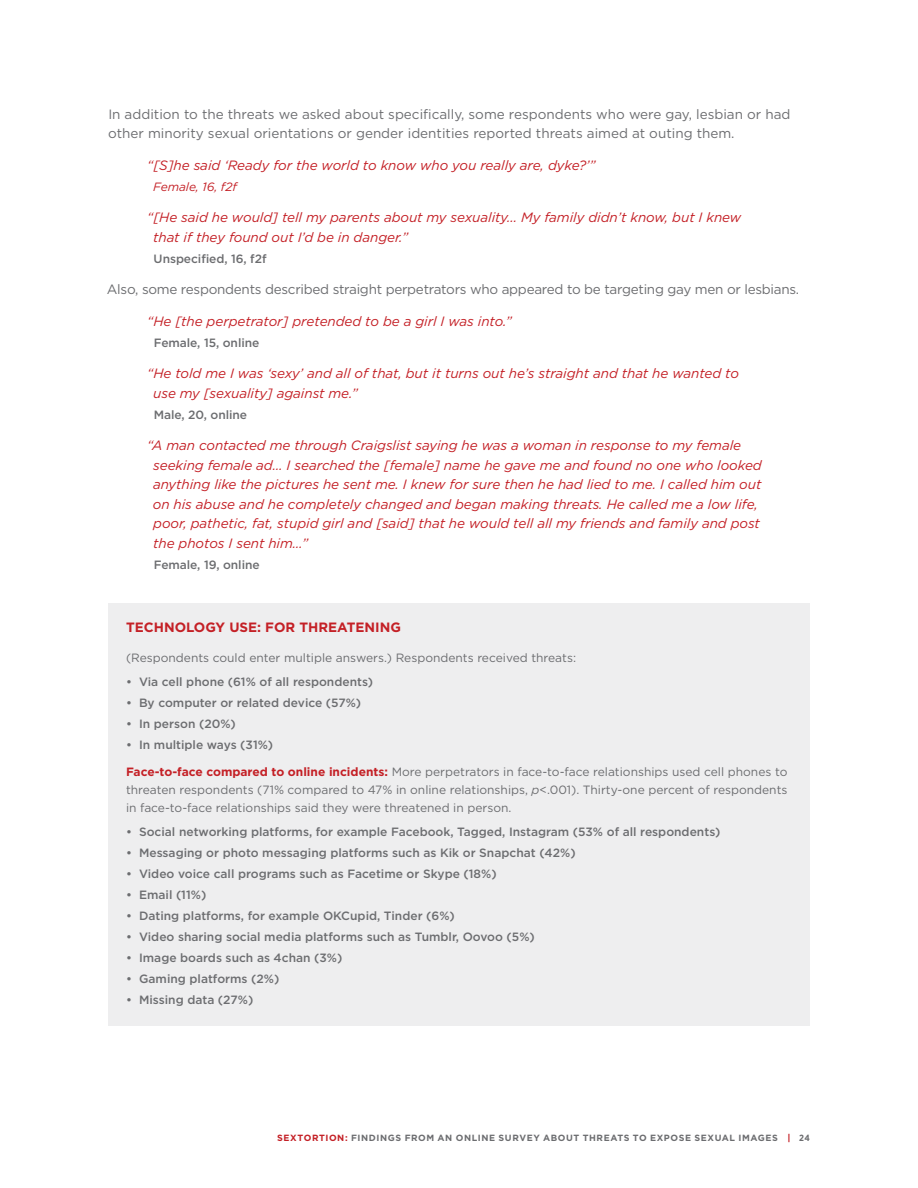
<style>
.page{position:relative;width:918px;height:1188px;background:#fff}
.page>*{position:absolute;margin:0;border:0;box-sizing:border-box;transform-origin:0 0}
.t1{font:italic 13.5px/19.5px "Gotham";letter-spacing:-.005em;color:#c42026}
.t2{font:13.5px/19.5px "Gotham";color:#6c6d70}
.t3{font:13.5px "Gotham";letter-spacing:-.02em;color:#6c6d70}
.t4{font:700 13.5px "Gotham";color:#c42026}
.t5{font:500 12px "Gotham";color:#6c6d70}
.t6{font:12px/18px "Gotham";color:#6c6d70;text-align:justify}
.t7{font:italic 12px "Gotham";letter-spacing:-.005em;color:#c42026}
.t8{font:700 9px "Gotham";letter-spacing:.065em;color:#6c6d70}
.s1{font-weight:700;color:#c42026}
.s2{font-style:italic}
.s3{color:#c42026}
.s4{font-family:"Gotham Narrow"}
</style>
<div class="page">
<div style="left:108px;top:603px;width:702px;height:423px;background:#eeeeef"></div>
<p class="t2" style="left:108px;top:104px;width:684px">In addition to the threats we asked about specifically, some respondents who were gay, lesbian or had other minority sexual orientations or gender identities reported threats aimed at outing them.</p>
<p class="t1" style="left:147px;top:155px;width:450px">“[S]he said ‘Ready for the world to know who you really are, dyke?’”</p>
<p class="t7" style="left:153px;top:179px;width:85px">Female, 16, f2f</p>
<p class="t1" style="left:153px;top:207px;width:590px;text-indent:-6px">“[He said he would] tell my parents about my sexuality... My family didn’t know, but I knew that if they found out I’d be in danger.”</p>
<p class="t5" style="left:154px;top:251px;width:114px">Unspecified, 16, f2f</p>
<p class="t3" style="left:107px;top:281px;width:694px">Also, some respondents described straight perpetrators who appeared to be targeting gay men or lesbians.</p>
<p class="t1" style="left:147px;top:311px;width:366px">“He [the perpetrator] pretended to be a girl I was into.”</p>
<p class="t5" style="left:154px;top:335px;width:107px">Female, 15, online</p>
<p class="t1" style="left:153px;top:363px;width:587px;text-indent:-6px">“He told me I was ‘sexy’ and all of that, but it turns out he’s straight and that he wanted to use my [sexuality] against me.”</p>
<p class="t5" style="left:154px;top:407px;width:95px">Male, 20, online</p>
<p class="t1" style="left:153px;top:435px;width:610px;text-indent:-6px">“A man contacted me through Craigslist saying he was a woman in response to my female seeking female ad… I searched the [female] name he gave me and found no one who looked anything like the pictures he sent me. I knew for sure then he had lied to me. I called him out on his abuse and he completely changed and began making threats. He called me a low life, poor, pathetic, fat, stupid girl and [said] that he would tell all my friends and family and post the photos I sent him…”</p>
<p class="t5" style="left:154px;top:557px;width:107px">Female, 19, online</p>
<p class="t4" style="left:126px;top:618px;width:276px">TECHNOLOGY USE: FOR THREATENING</p>
<p class="t6" style="left:126px;top:648px;width:452px">(Respondents could enter multiple answers.) Respondents received threats:</p>
<p class="t5" style="left:126px;top:674px;width:249px">• Via cell phone (61% of all respondents)</p>
<p class="t5" style="left:126px;top:695px;width:237px">• By computer or related device (57%)</p>
<p class="t5" style="left:126px;top:716px;width:111px">• In person (20%)</p>
<p class="t5" style="left:126px;top:737px;width:149px">• In multiple ways (31%)</p>
<p class="t6" style="left:126px;top:762px;width:663px"><span class="s1">Face-to-face compared to online incidents:</span> More perpetrators in face-to-face relationships used cell phones to threaten respondents (71% compared to 47% in online relationships, <span class="s2">p</span>&lt;.001). Thirty-one percent of respondents in face-to-face relationships said they were threatened in person.</p>
<p class="t5" style="left:126px;top:824px;width:596px">• Social networking platforms, for example Facebook, Tagged, Instagram (53% of all respondents)</p>
<p class="t5" style="left:126px;top:845px;width:451px">• Messaging or photo messaging platforms such as Kik or Snapchat (42%)</p>
<p class="t5" style="left:126px;top:866px;width:372px">• Video voice call programs such as Facetime or Skype (18%)</p>
<p class="t5" style="left:126px;top:887px;width:82px">• Email (11%)</p>
<p class="t5" style="left:126px;top:908px;width:330px">• Dating platforms, for example OKCupid, Tinder (6%)</p>
<p class="t5" style="left:126px;top:929px;width:410px">• Video sharing social media platforms such as Tumblr, Oovoo (5%)</p>
<p class="t5" style="left:126px;top:950px;width:218px">• Image boards such as 4chan (3%)</p>
<p class="t5" style="left:126px;top:971px;width:155px">• Gaming platforms (2%)</p>
<p class="t5" style="left:126px;top:992px;width:129px">• Missing data (27%)</p>
<p class="t8" style="left:277px;top:1132px;width:534px"><span class="s3">SEXTORTION:</span> FINDINGS FROM AN ONLINE SURVEY ABOUT THREATS TO EXPOSE SEXUAL IMAGES <span class="s3">|</span> <span class="s4">24</span></p>
</div>
